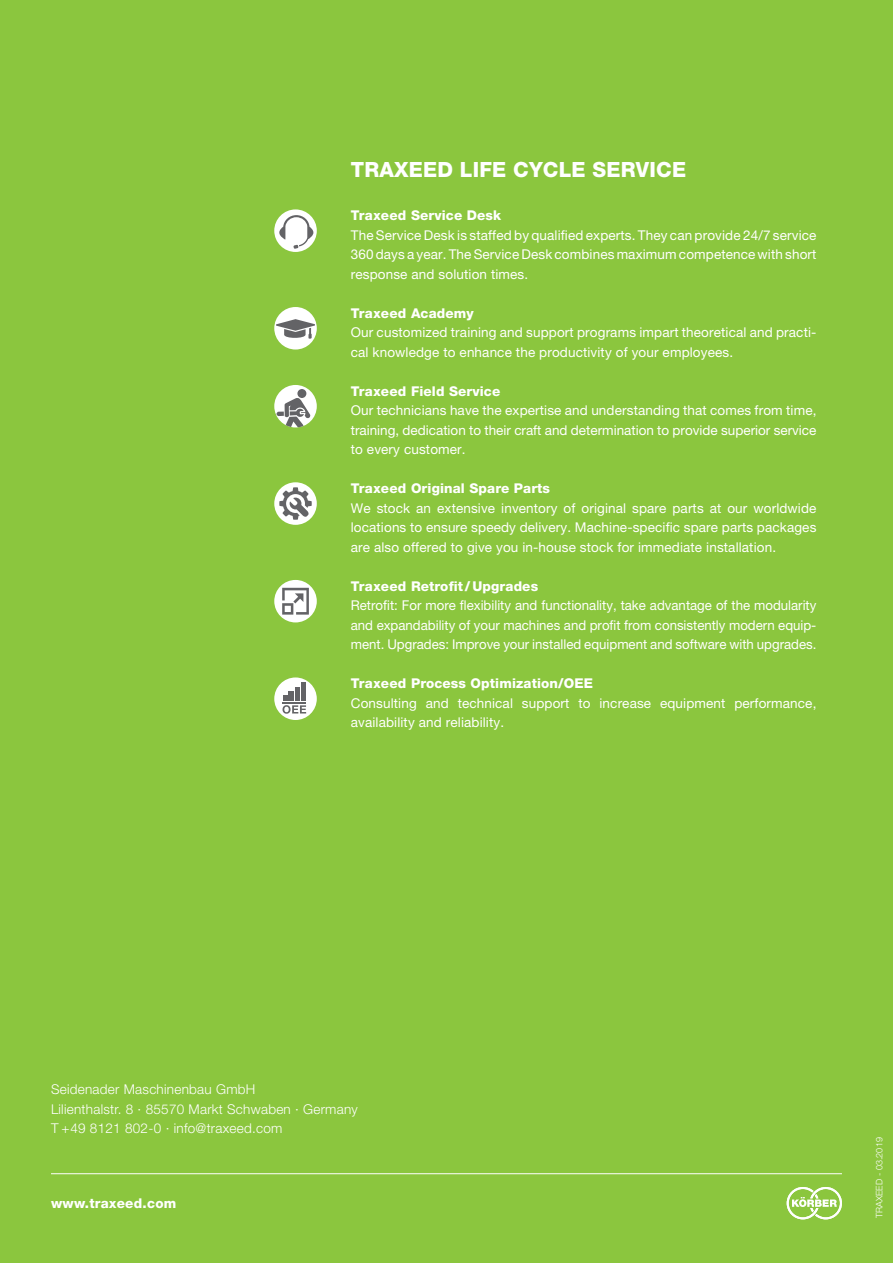
<style>
.page{position:relative;width:893px;height:1263px;background:#8bc63e}
.page>*{position:absolute;margin:0;border:0;box-sizing:border-box;transform-origin:0 0}
.t1{font:800 21px "Helvetica Neue LT Pro";letter-spacing:.01em;color:#fff}
.t2{font:13.5px/19.5px "Helvetica Neue LT Pro";letter-spacing:.01em;color:#fff;text-align:justify}
.t3{font:800 13.5px "Helvetica Neue LT Pro";letter-spacing:.01em;color:#fff}
.t4{font:300 13.5px/19.5px "Helvetica Neue LT Pro";letter-spacing:.02em;color:#fff}
.t5{font:300 9px "Helvetica Neue LT Pro";letter-spacing:.01em;color:#fff}
</style>
<div class="page">
<hr style="left:51px;top:1173px;width:791px;height:1px;background:#fff">
<svg style="left:787px;top:1187px;width:55px;height:32px"></svg>
<svg style="left:274px;top:209px;width:43px;height:43px"></svg>
<svg style="left:279px;top:215px;width:34px;height:34px"></svg>
<div style="left:274px;top:307px;width:43px;height:42px;background:#fff;border-radius:50%"></div>
<svg style="left:276px;top:319px;width:39px;height:20px"></svg>
<div style="left:274px;top:677px;width:43px;height:43px;background:#fff;border-radius:50%"></div>
<div style="left:295px;top:687px;width:5px;height:14px;background:#636366"></div>
<div style="left:301px;top:683px;width:5px;height:18px;background:#636366"></div>
<div style="left:288px;top:691px;width:6px;height:10px;background:#636366"></div>
<svg style="left:283px;top:695px;width:23px;height:19px"></svg>
<div style="left:274px;top:580px;width:43px;height:42px;background:#fff;border-radius:50%"></div>
<svg style="left:282px;top:588px;width:27px;height:27px"></svg>
<div style="left:274px;top:482px;width:43px;height:43px;background:#fff;border-radius:50%"></div>
<svg style="left:279px;top:487px;width:33px;height:33px"></svg>
<div style="left:274px;top:385px;width:43px;height:42px;background:#fff;border-radius:50%"></div>
<div style="left:297px;top:389px;width:9px;height:9px;background:#636366;border-radius:50%"></div>
<svg style="left:276px;top:398px;width:35px;height:29px"></svg>
<h1 class="t1" style="left:351px;top:157px;width:74px">Traxeed</h1>
<h1 class="t1" style="left:460px;top:157px;width:25px">Life</h1>
<h1 class="t1" style="left:513px;top:157px;width:45px">Cycle</h1>
<h1 class="t1" style="left:592px;top:157px;width:28px">Service</h1>
<p class="t3" style="left:351px;top:207px;width:152px">Traxeed Service Desk</p>
<p class="t2" style="left:351px;top:225px;width:467px">The Service Desk is staffed by qualified experts. They can provide 24/7 service 360 days a year. The Service Desk combines maximum competence with short response and solution times.</p>
<p class="t3" style="left:351px;top:305px;width:125px">Traxeed Academy</p>
<p class="t2" style="left:351px;top:322px;width:467px">Our customized training and support programs impart theoretical and practi&shy;cal knowledge to enhance the productivity of your employees.</p>
<p class="t3" style="left:351px;top:383px;width:151px">Traxeed Field Service</p>
<p class="t2" style="left:351px;top:400px;width:467px">Our technicians have the expertise and understanding that comes from time, training, dedication to their craft and determination to provide superior service to every customer.</p>
<p class="t3" style="left:351px;top:480px;width:201px">Traxeed Original Spare Parts</p>
<p class="t2" style="left:351px;top:498px;width:467px">We stock an extensive inventory of original spare parts at our worldwide locations to ensure speedy delivery. Machine-specific spare parts packages are also offered to give you in-house stock for immediate installation.</p>
<p class="t3" style="left:351px;top:578px;width:189px">Traxeed Retrofit/Upgrades</p>
<p class="t2" style="left:351px;top:595px;width:467px">Retrofit: For more flexibility and functionality, take advantage of the modularity and expandability of your machines and profit from consistently modern equip&shy;ment. Upgrades: Improve your installed equipment and software with upgrades.</p>
<p class="t3" style="left:351px;top:675px;width:244px">Traxeed Process Optimization/OEE</p>
<p class="t2" style="left:351px;top:693px;width:467px">Consulting and technical support to increase equipment performance, availability and reliability.</p>
<p class="t4" style="left:51px;top:1079px;width:308px">Seidenader Maschinenbau GmbH<br>Lilienthalstr. 8 · 85570 Markt Schwaben · Germany<br>T +49 8121 802-0 · info@traxeed.com</p>
<p class="t3" style="left:51px;top:1195px;width:127px">www.traxeed.com</p>
<p class="t5" style="left:874px;top:1218px;width:82px;rotate:-90deg">TRAXEED - 03.2019</p>
</div>
